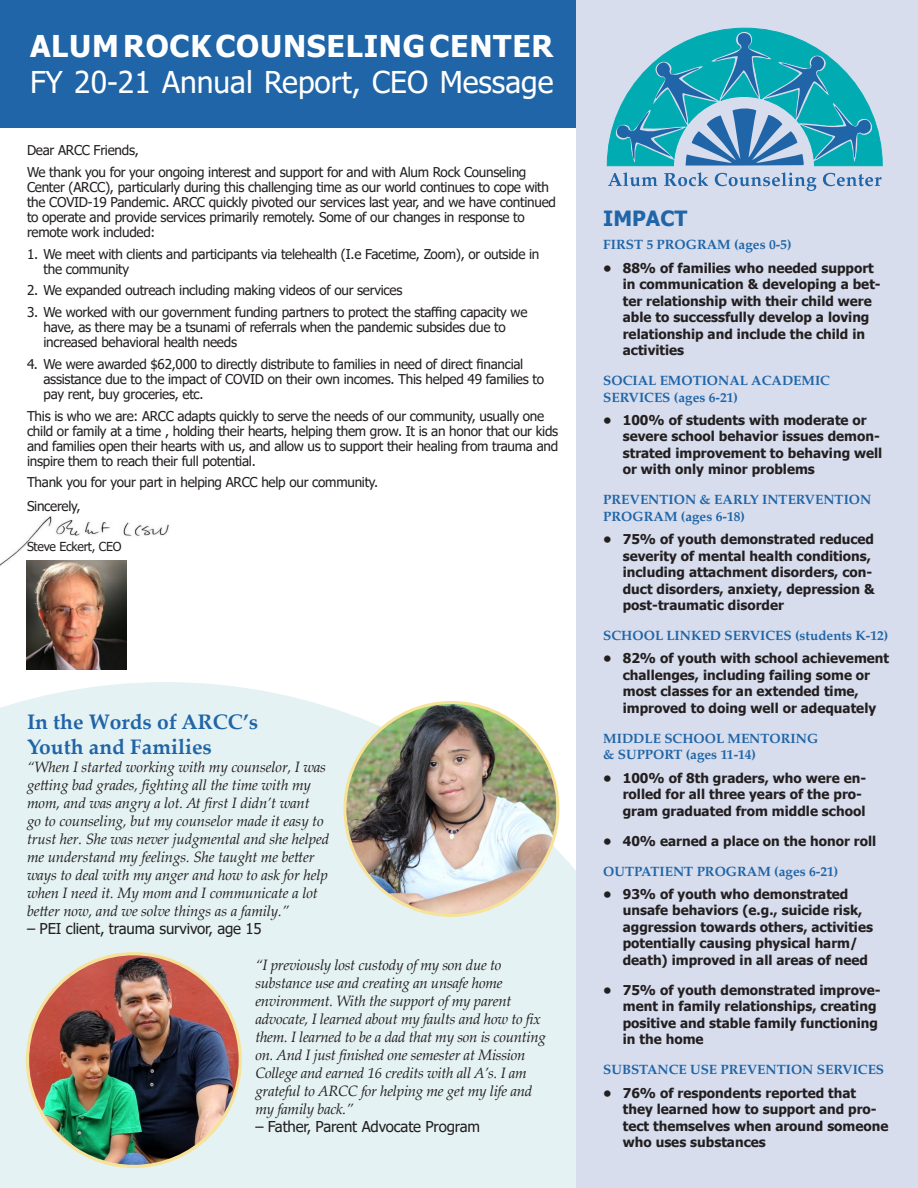
<style>
.page{position:relative;width:918px;height:1188px;background:#fff}
.page>*{position:absolute;margin:0;border:0;box-sizing:border-box;transform-origin:0 0}
.t1{font:30px "Tahoma";color:#fff}
.t2{font:700 30px "Tahoma";letter-spacing:.025em;color:#fff}
.t3{font:700 21px/25.2px "Palatino Linotype";color:#2065a7}
.t4{font:700 21px "Tahoma";color:#2065a7}
.t5{font:italic 15px/18px "Palatino Linotype";letter-spacing:-.02em;color:#231f20}
.t6{font:15px "Tahoma";letter-spacing:-.01em;color:#231f20}
.t7{font:13.5px/15px "Tahoma";letter-spacing:-.02em;color:#231f20}
.bullets{font:700 13.5px/16.5px "Tahoma";color:#231f20}
.Impact_header{font:700 13.5px/16.5px "Palatino";color:#2065a7}
.t8{font:12.3px "Tahoma";letter-spacing:-.02em;color:#231f20}
</style>
<div class="page">
<div style="left:0;top:682px;width:577px;height:506px;background:#e5f2f3"></div>
<img style="left:0;top:516px;width:169px;height:50px">
<div style="left:0;top:0;width:577px;height:127px;background:#2065a7"></div>
<div style="left:577px;top:0;width:341px;height:1188px;background:#d7dded"></div>
<svg style="left:607px;top:28px;width:276px;height:138px"></svg>
<svg style="left:608px;top:172px;width:50px;height:14px"></svg>
<svg style="left:664px;top:172px;width:44px;height:14px"></svg>
<svg style="left:715px;top:172px;width:101px;height:19px"></svg>
<svg style="left:823px;top:173px;width:59px;height:13px"></svg>
<img style="left:0;top:1097px;width:1px;height:91px">
<img style="left:27px;top:561px;width:99px;height:108px">
<img style="left:345px;top:702px;width:212px;height:213px">
<img style="left:28px;top:954px;width:212px;height:212px;border-radius:106px">
<p class="t2" style="left:30px;top:25px;width:525px">ALUM ROCK COUNSELING CENTER</p>
<p class="t1" style="left:30px;top:62px;width:525px">FY 20-21 Annual Report, CEO Message</p>
<p class="t7" style="left:27px;top:143px;width:113px">Dear ARCC Friends,</p>
<p class="t7" style="left:27px;top:165px;width:531px">We thank you for your ongoing interest and support for and with Alum Rock Counseling Center (ARCC), particularly during this challenging time as our world continues to cope with the COVID-19 Pandemic. ARCC quickly pivoted our services last year, and we have continued to operate and provide services primarily remotely. Some of our changes in response to remote work included:</p>
<p class="t7" style="left:44px;top:247px;width:497px;text-indent:-16px">1. We meet with clients and participants via telehealth (I.e Facetime, Zoom), or outside in the community</p>
<p class="t7" style="left:27px;top:284px;width:377px">2. We expanded outreach including making videos of our services</p>
<p class="t7" style="left:44px;top:305px;width:485px;text-indent:-16px">3. We worked with our government funding partners to protect the staffing capacity we have, as there may be a tsunami of referrals when the pandemic subsides due to increased behavioral health needs</p>
<p class="t7" style="left:44px;top:357px;width:502px;text-indent:-16px">4. We were awarded $62,000 to directly distribute to families in need of direct financial assistance due to the impact of COVID on their own incomes. This helped 49 families to pay rent, buy groceries, etc.</p>
<p class="t7" style="left:27px;top:409px;width:533px">This is who we are: ARCC adapts quickly to serve the needs of our community, usually one child or family at a time , holding their hearts, helping them grow. It is an honor that our kids and families open their hearts with us, and allow us to support their healing from trauma and inspire them to reach their full potential.</p>
<p class="t7" style="left:27px;top:476px;width:353px">Thank you for your part in helping ARCC help our community.</p>
<p class="t7" style="left:27px;top:499px;width:55px">Sincerely,</p>
<p class="t8" style="left:27px;top:538px;width:96px">Steve Eckert, CEO</p>
<p class="t3" style="left:27px;top:708px;width:233px">In the Words of ARCC’s<br>Youth and Families</p>
<p class="t5" style="left:27px;top:757px;width:304px">“When I started working with my counselor, I was getting bad grades, fighting all the time with my mom, and was angry a lot. At first I didn’t want<br>go to counseling, but my counselor made it easy to trust her. She was never judgmental and she helped me understand my feelings. She taught me better ways to deal with my anger and how to ask for help when I need it. My mom and I communicate a lot better now, and we solve things as a family.”</p>
<p class="t6" style="left:27px;top:918px;width:236px">– PEI client, trauma survivor, age 15</p>
<p class="t5" style="left:255px;top:955px;width:292px">“I previously lost custody of my son due to substance use and creating an unsafe home environment. With the support of my parent advocate, I learned about my faults and how to fix them. I learned to be a dad that my son is counting on. And I just finished one semester at Mission College and earned 16 credits with all A’s. I am grateful to ARCC for helping me get my life and my family back.”</p>
<p class="t6" style="left:255px;top:1116px;width:226px">– Father, Parent Advocate Program</p>
<p class="t4" style="left:603px;top:204px;width:85px">IMPACT</p>
<p class="Impact_header" style="left:603px;top:237px;width:190px">FIRST 5 PROGRAM (ages 0-5)</p>
<p class="bullets" style="left:623px;top:260px;width:259px;text-indent:-20px">• 88% of families who needed support in communication &amp; developing a bet&shy;ter relationship with their child were able to successfully develop a loving relationship and include the child in activities</p>
<p class="Impact_header" style="left:603px;top:372px;width:228px">SOCIAL EMOTIONAL ACADEMIC<br>SERVICES (ages 6-21)</p>
<p class="bullets" style="left:623px;top:412px;width:261px;text-indent:-20px">• 100% of students with moderate or severe school behavior issues demon&shy;strated improvement to behaving well or with only minor problems</p>
<p class="Impact_header" style="left:603px;top:492px;width:270px">PREVENTION &amp; EARLY INTERVENTION<br>PROGRAM (ages 6-18)</p>
<p class="bullets" style="left:623px;top:531px;width:253px;text-indent:-20px">• 75% of youth demonstrated reduced severity of mental health conditions, including attachment disorders, con&shy;duct disorders, anxiety, depression &amp; post-traumatic disorder</p>
<p class="Impact_header" style="left:603px;top:627px;width:287px">SCHOOL LINKED SERVICES (students K-12)</p>
<p class="bullets" style="left:623px;top:651px;width:268px;text-indent:-20px">• 82% of youth with school achievement challenges, including failing some or most classes for an extended time, improved to doing well or adequately</p>
<p class="Impact_header" style="left:603px;top:730px;width:216px">MIDDLE SCHOOL MENTORING &amp; SUPPORT (ages 11-14)</p>
<p class="bullets" style="left:623px;top:770px;width:245px;text-indent:-20px">• 100% of 8th graders, who were en&shy;rolled for all three years of the pro&shy;gram graduated from middle school</p>
<p class="bullets" style="left:603px;top:833px;width:274px">• 40% earned a place on the honor roll</p>
<p class="Impact_header" style="left:603px;top:863px;width:237px">OUTPATIENT PROGRAM (ages 6-21)</p>
<p class="bullets" style="left:623px;top:886px;width:252px;text-indent:-20px">• 93% of youth who demonstrated unsafe behaviors (e.g., suicide risk, aggression towards others, activities potentially causing physical harm/ death) improved in all areas of need</p>
<p class="bullets" style="left:623px;top:982px;width:259px;text-indent:-20px">• 75% of youth demonstrated improve&shy;ment in family relationships, creating positive and stable family functioning in the home</p>
<p class="Impact_header" style="left:603px;top:1062px;width:282px">SUBSTANCE USE PREVENTION SERVICES</p>
<p class="bullets" style="left:623px;top:1085px;width:267px;text-indent:-20px">• 76% of respondents reported that they learned how to support and pro&shy;tect themselves when around someone who uses substances</p>
</div>
